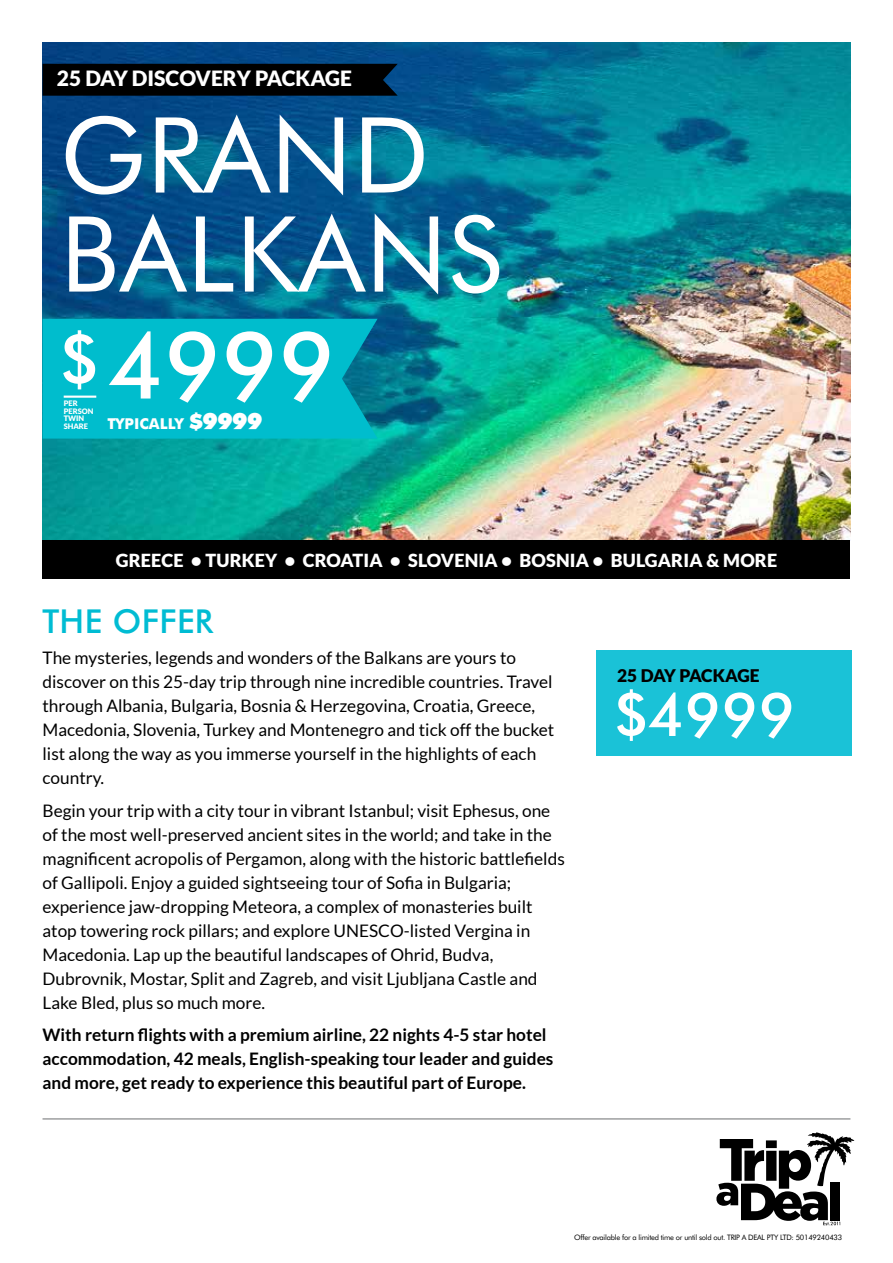
<style>
.page{position:relative;width:893px;height:1263px;background:#fff}
.page>*{position:absolute;margin:0;border:0;box-sizing:border-box;transform-origin:0 0}
.t1{font:105px/99px "Futura BT";letter-spacing:.01em;color:#fff}
.t2{font:500 93px "Futura BT";color:#fff}
.t3{font:500 60.3px "Futura BT";color:#fff}
.t4{font:500 33px "Futura BT";letter-spacing:.01em;color:#00bcd3}
.t5{font:900 21px "Lato";color:#fff}
.t6{font:900 18px "Lato";letter-spacing:.01em;color:#fff}
.t7{font:900 17.4px "Lato";letter-spacing:-.03em;color:#000}
.t8{font:17.25px/24px "Lato";color:#000}
.t9{font:700 17.25px/24px "Lato";color:#000}
.t10{font:700 15px "Futura BT";color:#fff}
.t11{font:7.5px "Futura BT";letter-spacing:-.03em;color:#000}
.t12{font:900 7.5px/7.5px "Lato";color:#fff}
.s1{font-weight:900;font-size:21px}
.s2{font-weight:900;font-size:22.5px}
</style>
<div class="page">
<svg style="left:716px;top:1132px;width:138px;height:93px"></svg>
<hr style="left:43px;top:1119px;width:807px;height:1px;background:#6d6e71">
<img style="left:43px;top:43px;width:807px;height:497px">
<div style="left:43px;top:540px;width:807px;height:38px;background:#000"></div>
<div style="left:596px;top:650px;width:255px;height:106px;background:#1ac2d7"></div>
<div style="left:43px;top:319px;width:335px;height:120px;background:#00bdcd"></div>
<hr style="left:64px;top:396px;width:32px;height:2px;background:#fff">
<div style="left:43px;top:64px;width:355px;height:32px;background:#000"></div>
<p class="t5" style="left:57px;top:66px;width:297px">25 DAY DISCOVERY PACKAGE</p>
<h1 class="t1" style="left:60px;top:105px;width:443px">GRAND<br>BALKANS</h1>
<h2 class="t2" style="left:59px;top:309px;width:278px"><sup>$</sup>4999</h2>
<p class="t10" style="left:107px;top:414px;width:157px">TYPICALLY <span class="s1">$</span><span class="s2">9999</span></p>
<p class="t12" style="left:64px;top:400px;width:31px">PER<br>PERSON<br>TWIN<br>SHARE</p>
<p class="t6" style="left:116px;top:550px;width:663px">GREECE • TURKEY • CROATIA • SLOVENIA • BOSNIA • BULGARIA &amp; MORE</p>
<h3 class="t4" style="left:43px;top:601px;width:172px">THE OFFER</h3>
<p class="t8" style="left:43px;top:646px;width:513px">The mysteries, legends and wonders of the Balkans are yours to discover on this 25-day trip through nine incredible countries. Travel through Albania, Bulgaria, Bosnia &amp; Herzegovina, Croatia, Greece, Macedonia, Slovenia, Turkey and Montenegro and tick off the bucket list along the way as you immerse yourself in the highlights of each country.</p>
<p class="t8" style="left:43px;top:798px;width:524px">Begin your trip with a city tour in vibrant Istanbul; visit Ephesus, one of the most well-preserved ancient sites in the world; and take in the magnificent acropolis of Pergamon, along with the historic battlefields of Gallipoli. Enjoy a guided sightseeing tour of Sofia in Bulgaria; experience jaw-dropping Meteora, a complex of monasteries built atop towering rock pillars; and explore UNESCO-listed Vergina in Macedonia. Lap up the beautiful landscapes of Ohrid, Budva, Dubrovnik, Mostar, Split and Zagreb, and visit Ljubljana Castle and Lake Bled, plus so much more.</p>
<p class="t9" style="left:43px;top:1023px;width:512px">With return flights with a premium airline, 22 nights 4-5 star hotel accommodation, 42 meals, English-speaking tour leader and guides and more, get ready to experience this beautiful part of Europe.</p>
<p class="t7" style="left:617px;top:666px;width:144px">25 DAY PACKAGE</p>
<h3 class="t3" style="left:613px;top:678px;width:184px">$4999</h3>
<p class="t11" style="left:574px;top:1232px;width:269px">Offer available for a limited time or until sold out. TRIP A DEAL PTY LTD: 50149240433</p>
</div>
